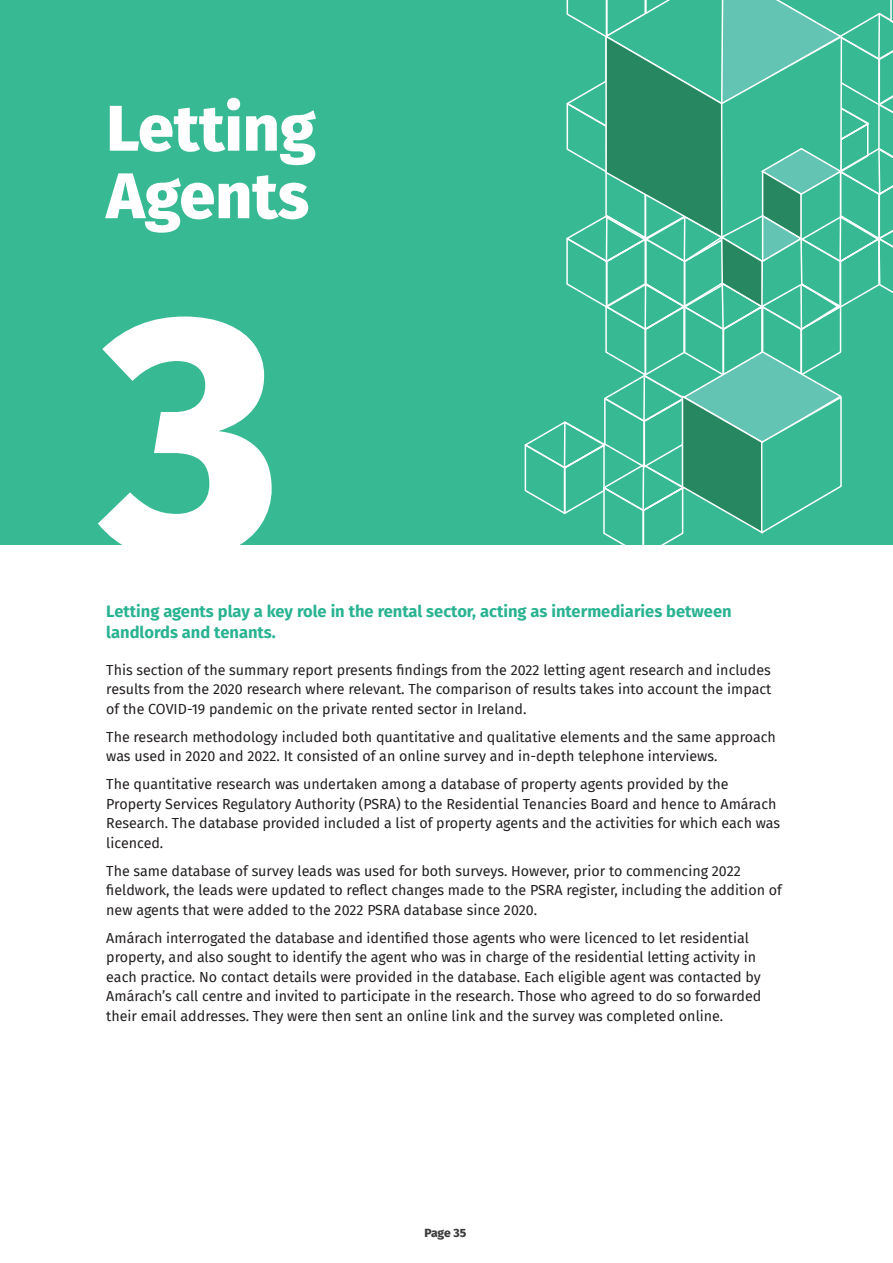
<style>
.page{position:relative;width:893px;height:1263px;background:#fff}
.page>*{position:absolute;margin:0;border:0;box-sizing:border-box;transform-origin:0 0}
.t1{font:800 342px "Fira Sans";color:#fff}
.t2{font:800 64.5px/67.5px "Fira Sans";color:#fff}
.t3{font:700 16.5px/21px "Fira Sans";color:#2ab392}
.t4{font:14.25px/19.5px "Fira Sans";color:#231f20}
.t5{font:800 12px "Fira Sans";letter-spacing:-.015em;color:#3e3e3f}
</style>
<div class="page">
<div style="left:0;top:0;width:893px;height:544px;background:#37b994"></div>
<svg style="left:523px;top:0;width:370px;height:545px"></svg>
<h2 class="t2" style="left:106px;top:89px;width:211px">Letting<br>Agents</h2>
<h1 class="t1" style="left:101px;top:137px;width:181px">3</h1>
<p class="t3" style="left:106px;top:600px;width:627px">Letting agents play a key role in the rental sector, acting as intermediaries between landlords and tenants.</p>
<p class="t4" style="left:106px;top:659px;width:667px;text-align:justify">This section of the summary report presents findings from the 2022 letting agent research and includes results from the 2020 research where relevant. The comparison of results takes into account the impact of the COVID-19 pandemic on the private rented sector in Ireland.</p>
<p class="t4" style="left:106px;top:726px;width:671px">The research methodology included both quantitative and qualitative elements and the same approach was used in 2020 and 2022. It consisted of an online survey and in-depth telephone interviews.</p>
<p class="t4" style="left:106px;top:774px;width:675px">The quantitative research was undertaken among a database of property agents provided by the Property Services Regulatory Authority (PSRA) to the Residential Tenancies Board and hence to Amárach Research. The database provided included a list of property agents and the activities for which each was licenced.</p>
<p class="t4" style="left:106px;top:860px;width:677px">The same database of survey leads was used for both surveys. However, prior to commencing 2022 fieldwork, the leads were updated to reflect changes made to the PSRA register, including the addition of new agents that were added to the 2022 PSRA database since 2020.</p>
<p class="t4" style="left:106px;top:927px;width:656px">Amárach interrogated the database and identified those agents who were licenced to let residential property, and also sought to identify the agent who was in charge of the residential letting activity in each practice. No contact details were provided in the database. Each eligible agent was contacted by Amárach’s call centre and invited to participate in the research. Those who agreed to do so forwarded their email addresses. They were then sent an online link and the survey was completed online.</p>
<p class="t5" style="left:424px;top:1222px;width:43px">Page 35</p>
</div>
